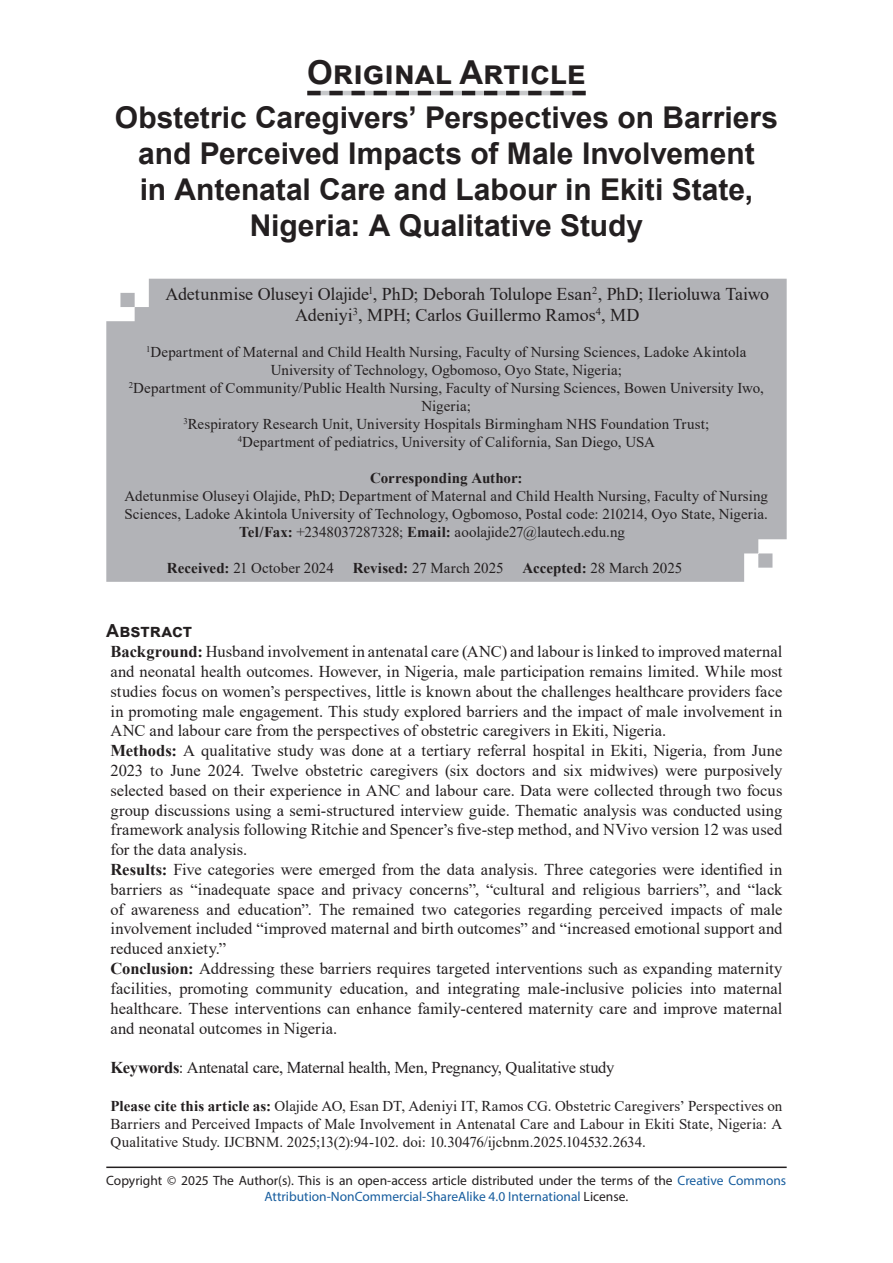
<style>
.page{position:relative;width:893px;height:1263px;background:#fff}
.page>*{position:absolute;margin:0;border:0;box-sizing:border-box;transform-origin:0 0}
.t1{font:700 33px "Arial";color:#231f20}
.t2{font:700 30px/36px "Arial";color:#231f20;text-align:center}
.t3{font:18px/21.6px "Times New Roman";letter-spacing:-.005em;color:#231f20;text-align:center}
.t4{font:700 18px "Arial";letter-spacing:.005em;color:#231f20}
.t5{font:16.5px/19.8px "Times New Roman";color:#231f20}
.t6{font:15px/18px "Times New Roman";color:#231f20;text-align:center}
.t7{font:700 15px "Times New Roman";color:#231f20}
.t8{font:13.5px/16.2px "Myriad Pro";color:#231f20;text-align:center}
.s1{font-weight:700}
.s2{color:#175d9e}
</style>
<div class="page">
<hr style="left:106px;top:1166px;width:681px;height:2px;background:#231f20">
<svg style="left:307px;top:91px;width:279px;height:4px"></svg>
<div style="left:106px;top:279px;width:681px;height:303px;background:#b2b3b7"></div>
<h1 class="t1" style="left:307px;top:49px;width:280px">Original Article</h1>
<h2 class="t2" style="left:115px;top:100px;width:665px">Obstetric Caregivers’ Perspectives on Barriers and Perceived Impacts of Male Involvement<br>in Antenatal Care and Labour in Ekiti State, Nigeria: A Qualitative Study</h2>
<p class="t3" style="left:165px;top:282px;width:605px">Adetunmise Oluseyi Olajide<sup>1</sup>, PhD; Deborah Tolulope Esan<sup>2</sup>, PhD; Ilerioluwa Taiwo<br>Adeniyi<sup>3</sup>, MPH; Carlos Guillermo Ramos<sup>4</sup>, MD</p>
<p class="t6" style="left:129px;top:343px;width:637px"><sup>1</sup>Department of Maternal and Child Health Nursing, Faculty of Nursing Sciences, Ladoke Akintola University of Technology, Ogbomoso, Oyo State, Nigeria;<br><sup>2</sup>Department of Community/Public Health Nursing, Faculty of Nursing Sciences, Bowen University Iwo, Nigeria;<br><sup>3</sup>Respiratory Research Unit, University Hospitals Birmingham NHS Foundation Trust;<br><sup>4</sup>Department of pediatrics, University of California, San Diego, USA</p>
<p class="t7" style="left:370px;top:467px;width:154px">Corresponding Author:</p>
<p class="t6" style="left:125px;top:487px;width:645px">Adetunmise Oluseyi Olajide, PhD; Department of Maternal and Child Health Nursing, Faculty of Nursing</p>
<p class="t6" style="left:125px;top:505px;width:645px">Sciences, Ladoke Akintola University of Technology, Ogbomoso, Postal code: 210214, Oyo State, Nigeria.</p>
<p class="t6" style="left:239px;top:523px;width:387px"><span class="s1">Tel/Fax:</span> +2348037287328; <span class="s1">Email:</span> aoolajide27@lautech.edu.ng</p>
<p class="t6" style="left:167px;top:559px;width:168px"><span class="s1">Received:</span> 21 October 2024</p>
<p class="t6" style="left:353px;top:559px;width:153px"><span class="s1">Revised:</span> 27 March 2025</p>
<p class="t6" style="left:522px;top:559px;width:161px"><span class="s1">Accepted:</span> 28 March 2025</p>
<p class="t4" style="left:106px;top:618px;width:87px">Abstract</p>
<p class="t5" style="left:111px;top:641px;width:673px"><span class="s1">Background:</span> Husband involvement in antenatal care (ANC) and labour is linked to improved maternal and neonatal health outcomes. However, in Nigeria, male participation remains limited. While most studies focus on women’s perspectives, little is known about the challenges healthcare providers face in promoting male engagement. This study explored barriers and the impact of male involvement in ANC and labour care from the perspectives of obstetric caregivers in Ekiti, Nigeria.<br><span class="s1">Methods:</span> A qualitative study was done at a tertiary referral hospital in Ekiti, Nigeria, from June 2023 to June 2024. Twelve obstetric caregivers (six doctors and six midwives) were purposively selected based on their experience in ANC and labour care. Data were collected through two focus group discussions using a semi-structured interview guide. Thematic analysis was conducted using framework analysis following Ritchie and Spencer’s five-step method, and NVivo version 12 was used for the data analysis.<br><span class="s1">Results:</span> Five categories were emerged from the data analysis. Three categories were identified in barriers as “inadequate space and privacy concerns”, “cultural and religious barriers”, and “lack of awareness and education”. The remained two categories regarding perceived impacts of male involvement included “improved maternal and birth outcomes” and “increased emotional support and reduced anxiety.”<br><span class="s1">Conclusion:</span> Addressing these barriers requires targeted interventions such as expanding maternity facilities, promoting community education, and integrating male-inclusive policies into maternal healthcare. These interventions can enhance family-centered maternity care and improve maternal and neonatal outcomes in Nigeria.</p>
<p class="t5" style="left:111px;top:1057px;width:505px"><span class="s1">Keywords</span>: Antenatal care, Maternal health, Men, Pregnancy, Qualitative study</p>
<p class="t6" style="left:111px;top:1096px;width:673px;text-align:justify"><span class="s1">Please cite this article as:</span> Olajide AO, Esan DT, Adeniyi IT, Ramos CG. Obstetric Caregivers’ Perspectives on Barriers and Perceived Impacts of Male Involvement in Antenatal Care and Labour in Ekiti State, Nigeria: A Qualitative Study. IJCBNM. 2025;13(2):94-102. doi: 10.30476/ijcbnm.2025.104532.2634.</p>
<p class="t8" style="left:106px;top:1172px;width:681px">Copyright © 2025 The Author(s). This is an open-access article distributed under the terms of the <span class="s2">Creative Commons<br>Attribution-NonCommercial-ShareAlike 4.0 International</span> License.</p>
</div>
